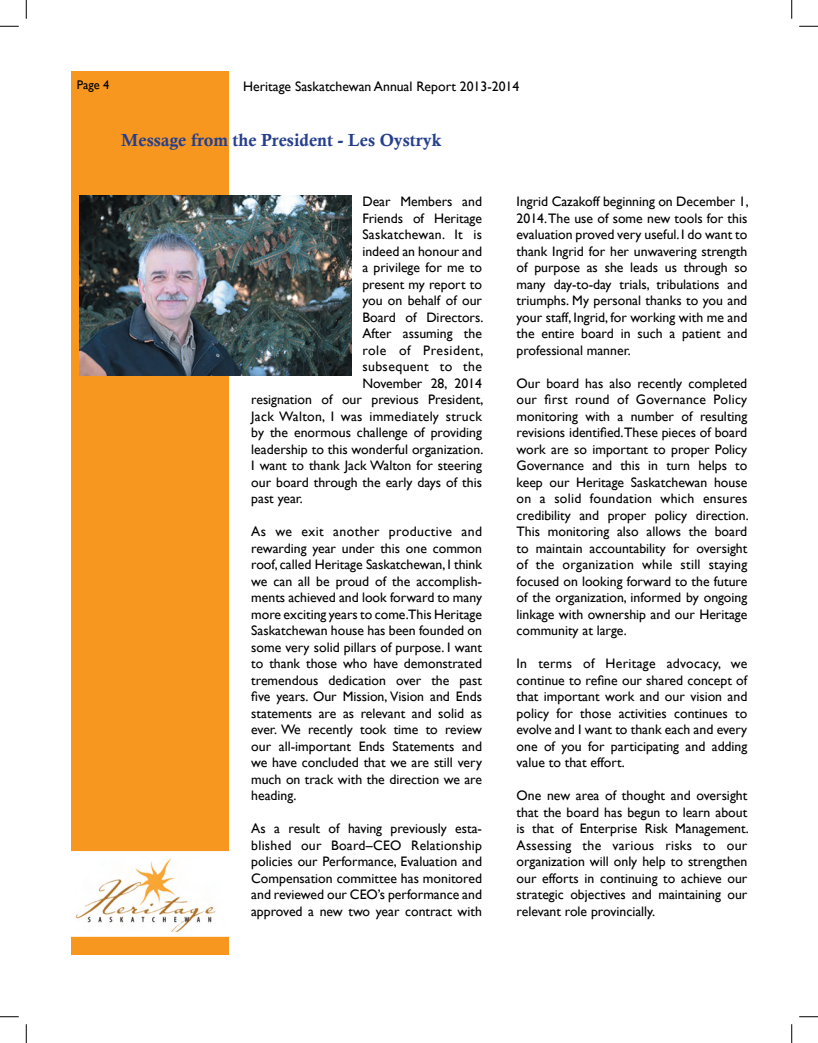
<style>
.page{position:relative;width:818px;height:1043px;background:#fff}
.page>*{position:absolute;margin:0;border:0;box-sizing:border-box;transform-origin:0 0}
.t1{font:17.5px "Calis MT Bol";color:#253f8e}
.t2{font:13.75px/16.5px "Gill Sans";color:#000;text-align:justify}
.t3{font:13.75px "Gill Sans";letter-spacing:.02em;color:#000}
.t4{font:13.75px "Gill Sans";letter-spacing:.04em;color:#000}
.t5{font:13.75px "Gill Sans";letter-spacing:.03em;color:#000}
.t6{font:12.5px "Gill Sans";color:#000}
</style>
<div class="page">
<div style="left:71px;top:71px;width:158px;height:883px;background:#f79720"></div>
<img style="left:76px;top:857px;width:147px;height:73px">
<div style="left:70px;top:851px;width:159px;height:85px;border:5px solid #fff"></div>
<img style="left:79px;top:195px;width:272px;height:180px">
<svg style="left:0;top:25px;width:19px;height:2px"></svg>
<svg style="left:799px;top:25px;width:19px;height:2px"></svg>
<svg style="left:0;top:1016px;width:19px;height:1px"></svg>
<svg style="left:799px;top:1016px;width:19px;height:1px"></svg>
<svg style="left:25px;top:0;width:2px;height:19px"></svg>
<svg style="left:25px;top:1024px;width:2px;height:18px"></svg>
<svg style="left:791px;top:0;width:1px;height:19px"></svg>
<svg style="left:791px;top:1024px;width:1px;height:18px"></svg>
<p class="t6" style="left:77px;top:78px;width:34px">Page 4</p>
<p class="t2" style="left:243px;top:78px;width:277px">Heritage Saskatchewan Annual Report 2013-2014</p>
<p class="t1" style="left:121px;top:130px;width:321px">Message from the President - Les Oystryk</p>
<p class="t2" style="left:362px;top:193px;width:121px">Dear Members and</p>
<p class="t2" style="left:362px;top:209px;width:121px">Friends of Heritage</p>
<p class="t3" style="left:362px;top:226px;width:121px">Saskatchewan. It is</p>
<p class="t2" style="left:362px;top:242px;width:121px">indeed an honour and</p>
<p class="t2" style="left:362px;top:259px;width:121px">a privilege for me to</p>
<p class="t2" style="left:362px;top:275px;width:121px">present my report to</p>
<p class="t2" style="left:362px;top:292px;width:121px">you on behalf of our</p>
<p class="t2" style="left:362px;top:308px;width:122px">Board of Directors.</p>
<p class="t2" style="left:362px;top:325px;width:121px">After assuming the</p>
<p class="t4" style="left:362px;top:342px;width:122px">role of President,</p>
<p class="t5" style="left:362px;top:358px;width:121px">subsequent to the</p>
<p class="t2" style="left:362px;top:374px;width:121px">November 28, 2014</p>
<p class="t2" style="left:251px;top:391px;width:234px">resignation of our previous President,</p>
<p class="t3" style="left:251px;top:408px;width:232px">Jack Walton, I was immediately struck</p>
<p class="t2" style="left:251px;top:424px;width:232px">by the enormous challenge of providing</p>
<p class="t2" style="left:251px;top:440px;width:234px">leadership to this wonderful organization.</p>
<p class="t2" style="left:251px;top:457px;width:232px">I want to thank Jack Walton for steering</p>
<p class="t2" style="left:251px;top:473px;width:232px">our board through the early days of this</p>
<p class="t2" style="left:251px;top:490px;width:53px">past year.</p>
<p class="t2" style="left:251px;top:523px;width:232px">As we exit another productive and rewarding year under this one common roof, called Heritage Saskatchewan, I think we can all be proud of the accomplish&shy;ments achieved and look forward to many more exciting years to come.This Heritage Saskatchewan house has been founded on some very solid pillars of purpose. I want to thank those who have demonstrated tremendous dedication over the past five years. Our Mission, Vision and Ends statements are as relevant and solid as ever. We recently took time to review our all-important Ends Statements and we have concluded that we are still very much on track with the direction we are heading.</p>
<p class="t2" style="left:251px;top:820px;width:232px">As a result of having previously esta&shy;blished our Board–CEO Relationship policies our Performance, Evaluation and Compensation committee has monitored and reviewed our CEO’s performance and approved a new two year contract with</p>
<p class="t2" style="left:516px;top:193px;width:233px">Ingrid Cazakoff beginning on December 1, 2014. The use of some new tools for this evaluation proved very useful. I do want to thank Ingrid for her unwavering strength of purpose as she leads us through so many day-to-day trials, tribulations and triumphs. My personal thanks to you and your staff, Ingrid, for working with me and the entire board in such a patient and professional manner.</p>
<p class="t2" style="left:516px;top:374px;width:234px">Our board has also recently completed our first round of Governance Policy monitoring with a number of resulting revisions identified.These pieces of board work are so important to proper Policy Governance and this in turn helps to keep our Heritage Saskatchewan house on a solid foundation which ensures credibility and proper policy direction.<br>This monitoring also allows the board to maintain accountability for oversight of the organization while still staying focused on looking forward to the future of the organization, informed by ongoing linkage with ownership and our Heritage community at large.</p>
<p class="t2" style="left:516px;top:655px;width:232px">In terms of Heritage advocacy, we continue to refine our shared concept of that important work and our vision and policy for those activities continues to evolve and I want to thank each and every one of you for participating and adding value to that effort.</p>
<p class="t2" style="left:516px;top:787px;width:234px">One new area of thought and oversight that the board has begun to learn about is that of Enterprise Risk Management.<br>Assessing the various risks to our organization will only help to strengthen our efforts in continuing to achieve our strategic objectives and maintaining our relevant role provincially.</p>
</div>
